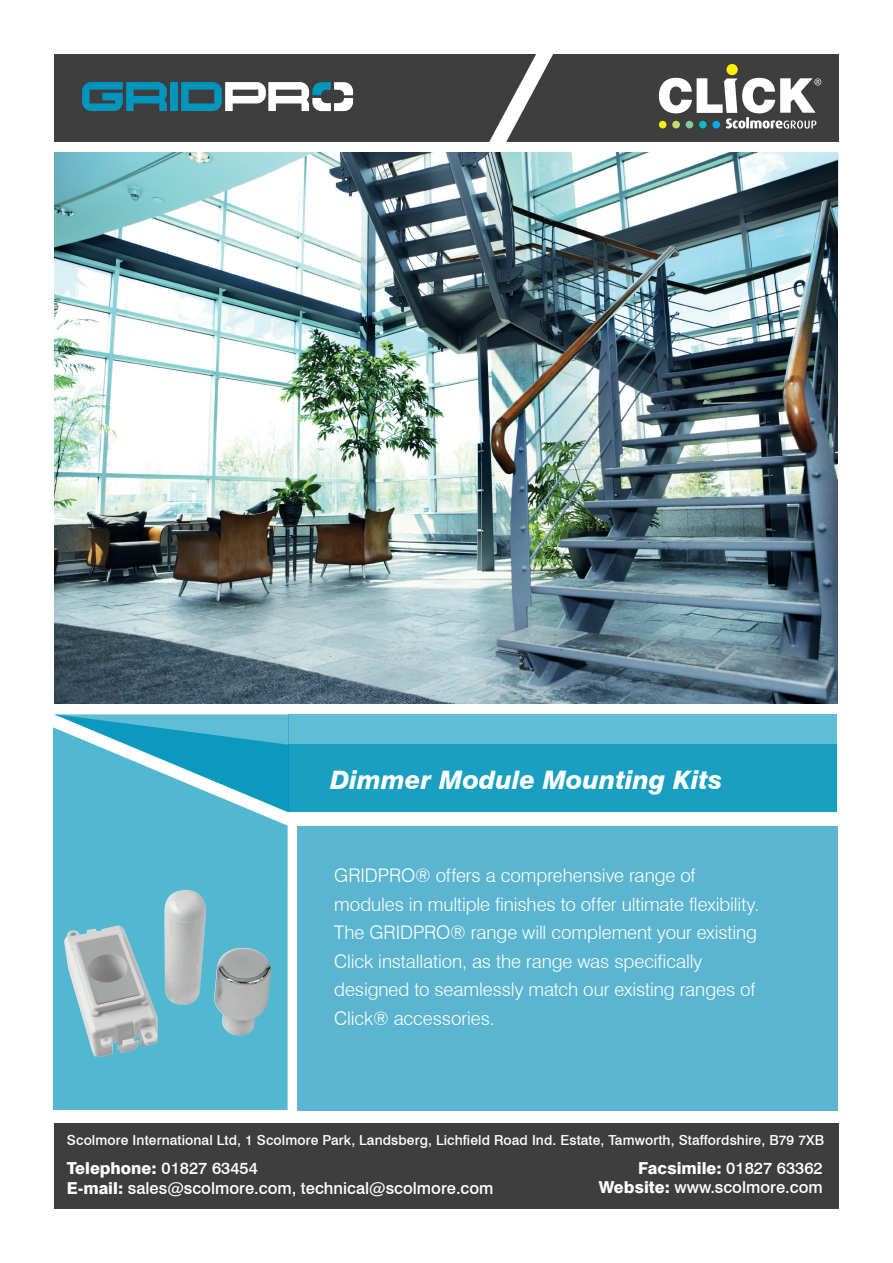
<style>
.page{position:relative;width:893px;height:1263px;background:#fff}
.page>*{position:absolute;margin:0;border:0;box-sizing:border-box;transform-origin:0 0}
.t1{font:italic 800 25.5px "Swiss 721 BT";color:#fff}
.t2{font:300 18.75px/28.5px "Swiss 721 BT";letter-spacing:-.005em;color:#fff}
.t3{font:500 16.5px/19.8px "Swiss 721 BT";color:#fff}
.t4{font:500 13.8px "Swiss 721 BT";letter-spacing:.01em;color:#fff}
.s1{font-weight:800}
</style>
<div class="page">
<div style="left:54px;top:1123px;width:785px;height:86px;background:#3e3e3f"></div>
<div style="left:54px;top:54px;width:785px;height:87px;background:#3e3e3f"></div>
<svg style="left:475px;top:54px;width:94px;height:99px"></svg>
<div style="left:726px;top:64px;width:12px;height:11px;background:#fff101;border-radius:50%"></div>
<svg style="left:659px;top:78px;width:162px;height:51px"></svg>
<svg style="left:82px;top:82px;width:85px;height:29px"></svg>
<div style="left:170px;top:82px;width:8px;height:29px;background:#0095bc"></div>
<svg style="left:181px;top:82px;width:172px;height:29px"></svg>
<img style="left:54px;top:153px;width:783px;height:550px">
<div style="left:289px;top:714px;width:548px;height:98px;background:#61bdd5"></div>
<div style="left:289px;top:745px;width:548px;height:67px;background:#199fc2"></div>
<svg style="left:54px;top:714px;width:235px;height:98px;background:#61bcd5"></svg>
<svg style="left:53px;top:727px;width:235px;height:383px;background:#52b7d1"></svg>
<div style="left:297px;top:826px;width:540px;height:284px;background:#5bb5d1"></div>
<img style="left:64px;top:890px;width:208px;height:168px">
<h1 class="t1" style="left:330px;top:764px;width:394px">Dimmer Module Mounting Kits</h1>
<p class="t2" style="left:334px;top:861px;width:427px">GRIDPRO® offers a comprehensive range of modules in multiple finishes to offer ultimate flexibility.<br>The GRIDPRO® range will complement your existing Click installation, as the range was specifically designed to seamlessly match our existing ranges of Click® accessories.</p>
<p class="t4" style="left:67px;top:1132px;width:759px">Scolmore International Ltd, 1 Scolmore Park, Landsberg, Lichfield Road Ind. Estate, Tamworth, Staffordshire, B79 7XB</p>
<p class="t3" style="left:67px;top:1158px;width:428px"><span class="s1">Telephone:</span> 01827 63454<br><span class="s1">E-mail:</span> sales@scolmore.com, technical@scolmore.com</p>
<p class="t3" style="left:599px;top:1158px;width:226px;text-align:right"><span class="s1">Facsimile:</span> 01827 63362<br><span class="s1">Website:</span> www.scolmore.com</p>
</div>
